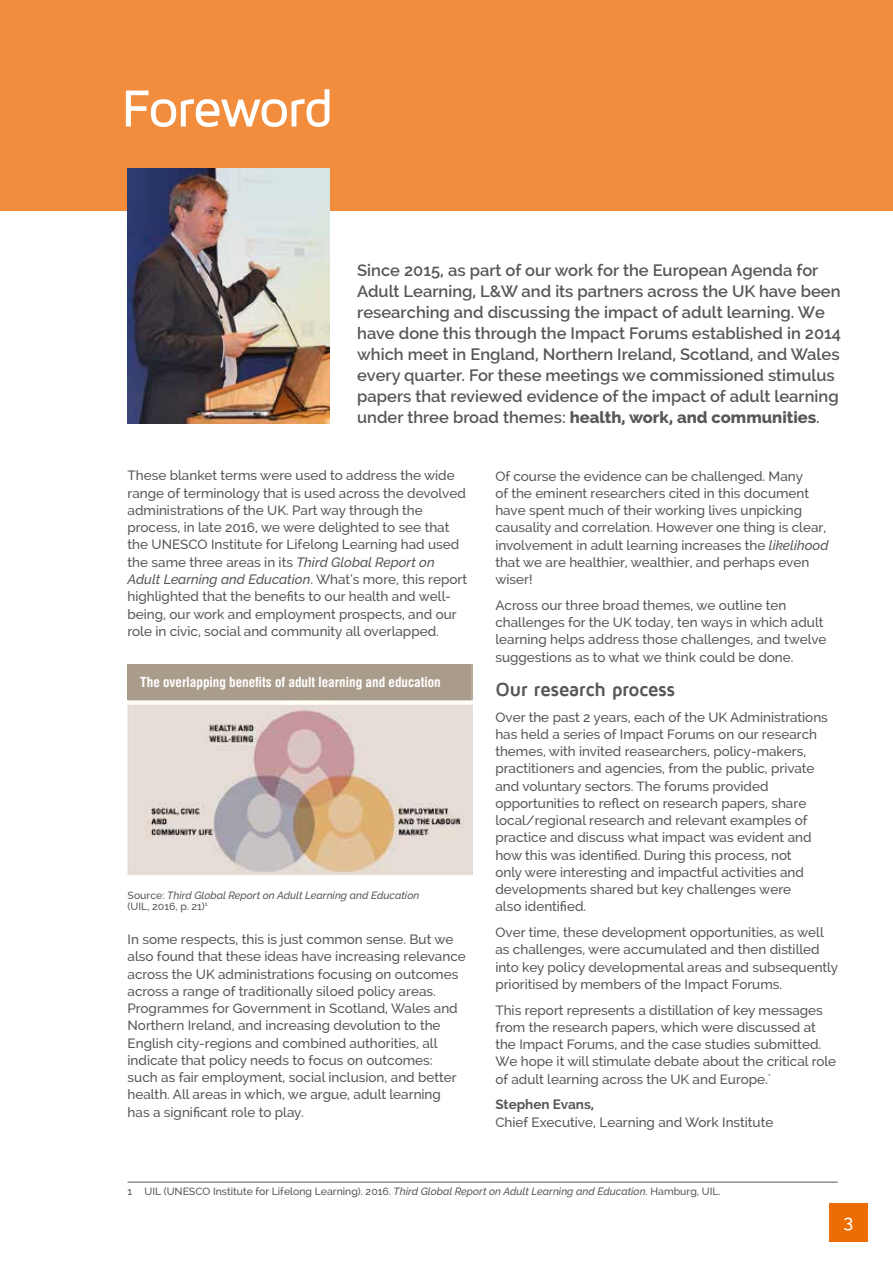
<style>
.page{position:relative;width:893px;height:1263px;background:#fff}
.page>*{position:absolute;margin:0;border:0;box-sizing:border-box;transform-origin:0 0}
.t1{font:500 54px "Maven Pro";letter-spacing:-.05em;color:#fff}
.t2{font:700 19.5px "Maven Pro";letter-spacing:-.025em;color:#575756}
.t3{font:500 18px "Raleway";color:#fff}
.t4{font:600 16.5px/21px "Raleway";color:#575756}
.t5{font:500 13.5px/17.2px "Raleway";color:#575756}
.t6{font:700 condensed 13.5px "Swiss 721 BT";color:#fff}
.t7{font:700 13.5px "Raleway";color:#575756}
.t8{font:500 10.5px "Raleway";color:#575756}
.t9{font:italic 500 10.5px/11.2px "Raleway";color:#575756}
.s1{font-weight:800}
.s2{font-style:italic}
.s3{font-style:normal}
</style>
<div class="page">
<div style="left:0;top:0;width:893px;height:211px;background:#f28d3e"></div>
<img style="left:128px;top:664px;width:344px;height:211px">
<div style="left:829px;top:1203px;width:38px;height:39px;background:#ed6d05"></div>
<div style="left:128px;top:664px;width:343px;height:35px;background:#a99c8b"></div>
<hr style="left:128px;top:1182px;width:710px;height:1px;background:#575756">
<img style="left:128px;top:169px;width:202px;height:255px">
<h1 class="t1" style="left:121px;top:80px;width:214px">Foreword</h1>
<p class="t4" style="left:357px;top:260px;width:485px">Since 2015, as part of our work for the European Agenda for Adult Learning, L&amp;W and its partners across the UK have been researching and discussing the impact of adult learning. We have done this through the Impact Forums established in 2014 which meet in England, Northern Ireland, Scotland, and Wales every quarter. For these meetings we commissioned stimulus papers that reviewed evidence of the impact of adult learning under three broad themes: <span class="s1">health, work, and communities</span>.</p>
<p class="t5" style="left:128px;top:467px;width:341px">These blanket terms were used to address the wide range of terminology that is used across the devolved administrations of the UK. Part way through the process, in late 2016, we were delighted to see that the UNESCO Institute for Lifelong Learning had used the same three areas in its <span class="s2">Third Global Report on Adult Learning and Education</span>. What’s more, this report highlighted that the benefits to our health and well&shy;being, our work and employment prospects, and our role in civic, social and community all overlapped.</p>
<p class="t6" style="left:140px;top:674px;width:302px">The overlapping benefits of adult learning and education</p>
<p class="t9" style="left:128px;top:889px;width:293px"><span class="s3">Source:</span> Third Global Report on Adult Learning and Education <span class="s3">(UIL, 2016, p. 21)</span><sup>1</sup></p>
<p class="t5" style="left:128px;top:931px;width:340px">In some respects, this is just common sense. But we also found that these ideas have increasing relevance across the UK administrations focusing on outcomes across a range of traditionally siloed policy areas.<br>Programmes for Government in Scotland, Wales and Northern Ireland, and increasing devolution to the English city-regions and combined authorities, all indicate that policy needs to focus on outcomes: such as fair employment, social inclusion, and better health. All areas in which, we argue, adult learning has a significant role to play.</p>
<p class="t5" style="left:495px;top:467px;width:335px">Of course the evidence can be challenged. Many<br>of the eminent researchers cited in this document have spent much of their working lives unpicking causality and correlation. However one thing is clear, involvement in adult learning increases the <span class="s2">likelihood </span>that we are healthier, wealthier, and perhaps even wiser!</p>
<p class="t5" style="left:495px;top:596px;width:333px">Across our three broad themes, we outline ten challenges for the UK today, ten ways in which adult learning helps address those challenges, and twelve suggestions as to what we think could be done.</p>
<h2 class="t2" style="left:495px;top:679px;width:181px">Our research process</h2>
<p class="t5" style="left:495px;top:708px;width:334px">Over the past 2 years, each of the UK Administrations has held a series of Impact Forums on our research themes, with invited reasearchers, policy-makers, practitioners and agencies, from the public, private and voluntary sectors. The forums provided opportunities to reflect on research papers, share local/regional research and relevant examples of practice and discuss what impact was evident and how this was identified. During this process, not<br>only were interesting and impactful activities and developments shared but key challenges were<br>also identified.</p>
<p class="t5" style="left:495px;top:924px;width:344px">Over time, these development opportunities, as well as challenges, were accumulated and then distilled into key policy developmental areas and subsequently prioritised by members of the Impact Forums.</p>
<p class="t5" style="left:495px;top:1001px;width:342px">This report represents a distillation of key messages from the research papers, which were discussed at the Impact Forums, and the case studies submitted.<br>We hope it will stimulate debate about the critical role of adult learning across the UK and Europe.`</p>
<p class="t7" style="left:495px;top:1097px;width:100px">Stephen Evans,</p>
<p class="t5" style="left:495px;top:1113px;width:279px">Chief Executive, Learning and Work Institute</p>
<p class="t8" style="left:128px;top:1185px;width:595px">1 UIL (UNESCO Institute for Lifelong Learning). 2016. <span class="s2">Third Global Report on Adult Learning and Education.</span> Hamburg, UIL.</p>
<h3 class="t3" style="left:843px;top:1211px;width:11px">3</h3>
</div>
